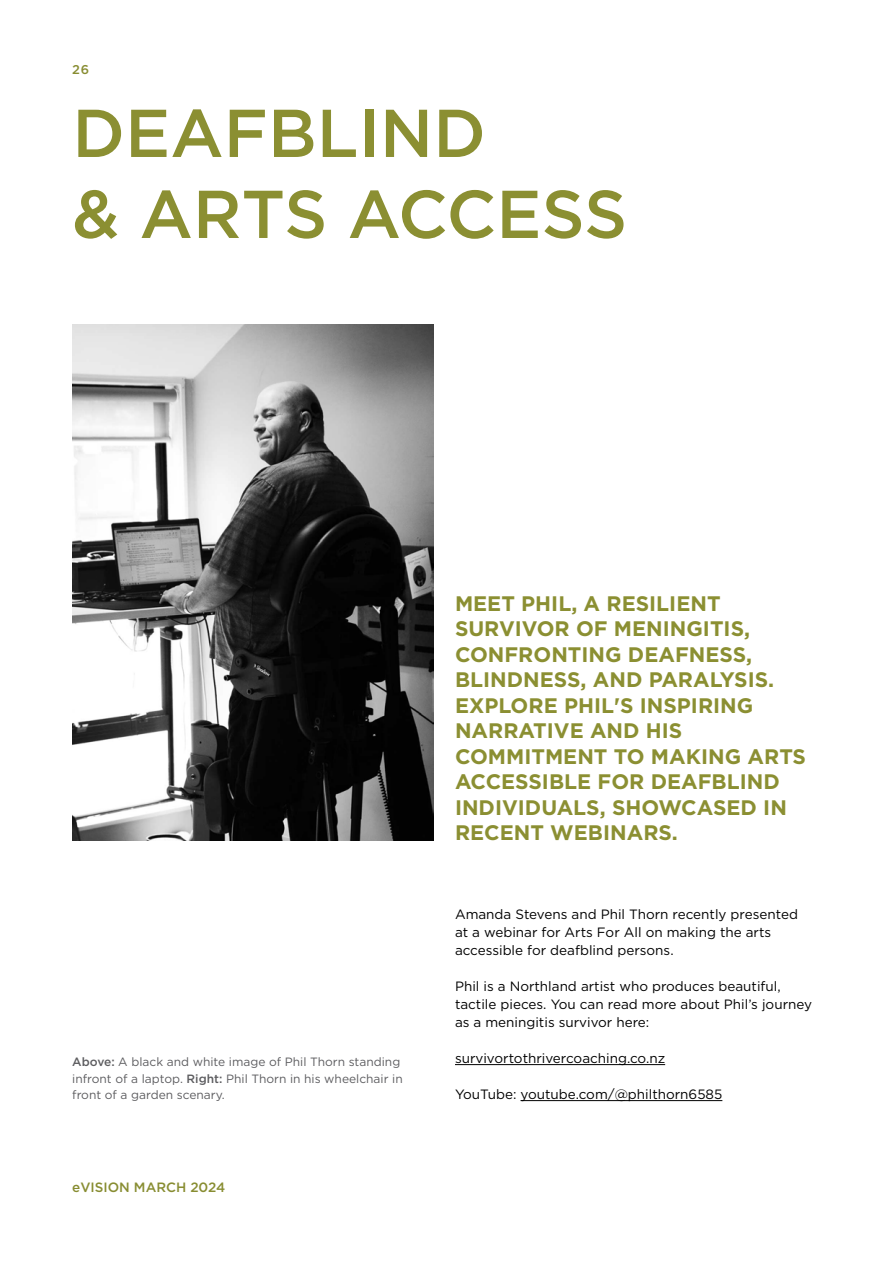
<style>
.page{position:relative;width:893px;height:1263px;background:#fff}
.page>*{position:absolute;margin:0;border:0;box-sizing:border-box;transform-origin:0 0}
.t1{font:500 67.5px/81px "Gotham";color:#8b8f32}
.t2{font:700 21px/25.5px "Gotham";color:#8b8f32}
.t3{font:13.5px/18px "Gotham";color:#000}
.t4{font:500 13.5px "Gotham";color:#888d32}
.t5{font:500 12.75px "Gotham";color:#888d32}
.t6{font:12px/16.5px "Gotham";color:#5d5d60}
.s1{font-weight:500}
</style>
<div class="page">
<hr style="left:455px;top:1064px;width:210px;height:1px;background:#000">
<hr style="left:521px;top:1100px;width:201px;height:1px;background:#000">
<img style="left:72px;top:324px;width:362px;height:516px">
<p class="t5" style="left:72px;top:61px;width:18px">26</p>
<h1 class="t1" style="left:72px;top:92px;width:556px">DEAFBLIND<br>&amp; ARTS ACCESS</h1>
<p class="t6" style="left:72px;top:1053px;width:332px"><span class="s1">Above:</span> A black and white image of Phil Thorn standing infront of a laptop. <span class="s1">Right:</span> Phil Thorn in his wheelchair in front of a garden scenary.</p>
<p class="t4" style="left:72px;top:1179px;width:155px">eVISION MARCH 2024</p>
<p class="t2" style="left:455px;top:590px;width:353px">MEET PHIL, A RESILIENT<br>SURVIVOR OF MENINGITIS,<br>CONFRONTING DEAFNESS,<br>BLINDNESS, AND PARALYSIS.<br>EXPLORE PHIL'S INSPIRING<br>NARRATIVE AND HIS<br>COMMITMENT TO MAKING ARTS<br>ACCESSIBLE FOR DEAFBLIND<br>INDIVIDUALS, SHOWCASED IN<br>RECENT WEBINARS.</p>
<p class="t3" style="left:455px;top:905px;width:344px">Amanda Stevens and Phil Thorn recently presented at a webinar for Arts For All on making the arts accessible for deafblind persons.</p>
<p class="t3" style="left:455px;top:977px;width:359px">Phil is a Northland artist who produces beautiful, tactile pieces. You can read more about Phil’s journey as a meningitis survivor here:</p>
<p class="t3" style="left:455px;top:1049px;width:212px">survivortothrivercoaching.co.nz</p>
<p class="t3" style="left:455px;top:1085px;width:269px">YouTube: youtube.com/@philthorn6585</p>
</div>
